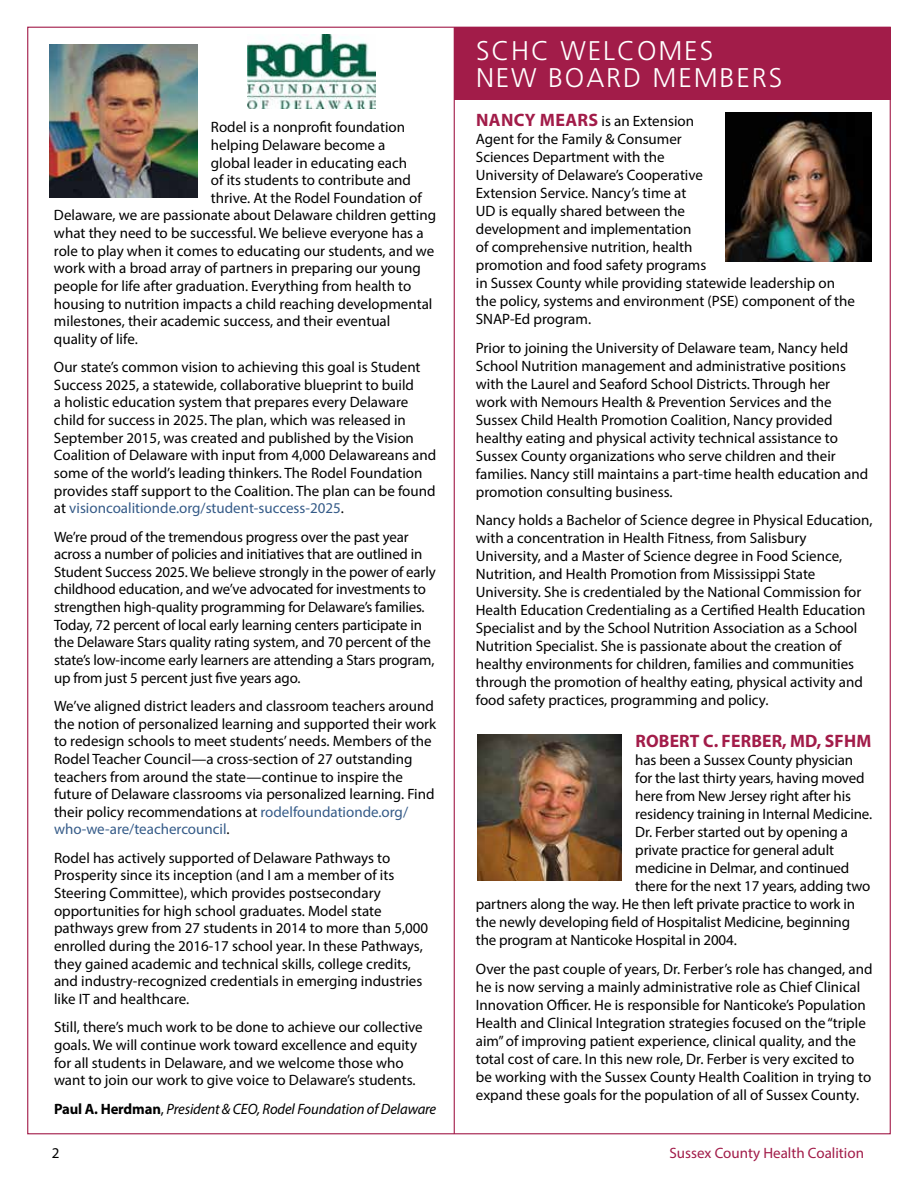
<style>
.page{position:relative;width:918px;height:1188px;background:#fff}
.page>*{position:absolute;margin:0;border:0;box-sizing:border-box;transform-origin:0 0}
.t1{font:300 27px/27px "Frutiger";letter-spacing:.07em;color:#fff}
.t2{font:700 18px "Myriad Pro";letter-spacing:.01em;color:#a21c49}
.t3{font:15px/18px "Myriad Pro";color:#000}
.t4{font:italic 15px "Myriad Pro";letter-spacing:-.01em;color:#000}
.t5{font:15px "Myriad Pro";color:#a21c49}
.s1{color:#355b88}
.s2{font-weight:700;font-style:normal}
.s3{font-style:normal}
.s4{font-weight:700;font-size:18px;color:#a21c49}
</style>
<div class="page">
<div style="left:454px;top:27px;width:437px;height:72px;background:#a21c49"></div>
<hr style="left:454px;top:27px;width:1px;height:1107px;background:#a21c49">
<img style="left:50px;top:44px;width:147px;height:154px">
<img style="left:725px;top:113px;width:146px;height:148px">
<img style="left:477px;top:734px;width:145px;height:147px">
<img style="left:247px;top:34px;width:128px;height:74px">
<p class="t3" style="left:211px;top:118px;width:196px">Rodel is a nonprofit foundation</p>
<p class="t3" style="left:211px;top:136px;width:176px">helping Delaware become a</p>
<p class="t3" style="left:211px;top:153px;width:198px">global leader in educating each</p>
<p class="t3" style="left:211px;top:171px;width:202px">of its students to contribute and</p>
<p class="t3" style="left:211px;top:189px;width:212px">thrive. At the Rodel Foundation of</p>
<p class="t3" style="left:54px;top:206px;width:384px">Delaware, we are passionate about Delaware children getting</p>
<p class="t3" style="left:54px;top:224px;width:371px">what they need to be successful. We believe everyone has a</p>
<p class="t3" style="left:54px;top:241px;width:382px">role to play when it comes to educating our students, and we</p>
<p class="t3" style="left:54px;top:259px;width:368px">work with a broad array of partners in preparing our young</p>
<p class="t3" style="left:54px;top:277px;width:359px">people for life after graduation. Everything from health to</p>
<p class="t3" style="left:54px;top:294px;width:380px">housing to nutrition impacts a child reaching developmental</p>
<p class="t3" style="left:54px;top:312px;width:338px">milestones, their academic success, and their eventual</p>
<p class="t3" style="left:54px;top:330px;width:85px">quality of life.</p>
<p class="t3" style="left:54px;top:358px;width:384px;line-height:17.5px">Our state’s common vision to achieving this goal is Student Success 2025, a statewide, collaborative blueprint to build<br>a holistic education system that prepares every Delaware child for success in 2025. The plan, which was released in September 2015, was created and published by the Vision Coalition of Delaware with input from 4,000 Delawareans and some of the world’s leading thinkers. The Rodel Foundation provides staff support to the Coalition. The plan can be found at <span class="s1">visioncoalitionde.org/student-success-2025</span>.</p>
<p class="t3" style="left:54px;top:528px;width:383px">We’re proud of the tremendous progress over the past year across a number of policies and initiatives that are outlined in Student Success 2025. We believe strongly in the power of early childhood education, and we’ve advocated for investments to strengthen high-quality programming for Delaware’s families.<br>Today, 72 percent of local early learning centers participate in the Delaware Stars quality rating system, and 70 percent of the state’s low-income early learners are attending a Stars program, up from just 5 percent just five years ago.</p>
<p class="t3" style="left:54px;top:697px;width:384px">We’ve aligned district leaders and classroom teachers around the notion of personalized learning and supported their work to redesign schools to meet students’ needs. Members of the Rodel Teacher Council—a cross-section of 27 outstanding teachers from around the state—continue to inspire the future of Delaware classrooms via personalized learning. Find their policy recommendations at <span class="s1">rodelfoundationde.org/ who-we-are/teachercouncil</span>.</p>
<p class="t3" style="left:54px;top:849px;width:376px">Rodel has actively supported of Delaware Pathways to Prosperity since its inception (and I am a member of its Steering Committee), which provides postsecondary opportunities for high school graduates. Model state pathways grew from 27 students in 2014 to more than 5,000 enrolled during the 2016-17 school year. In these Pathways, they gained academic and technical skills, college credits, and industry-recognized credentials in emerging industries like IT and healthcare.</p>
<p class="t3" style="left:54px;top:1018px;width:370px;line-height:17.5px">Still, there’s much work to be done to achieve our collective goals. We will continue work toward excellence and equity for all students in Delaware, and we welcome those who want to join our work to give voice to Delaware’s students.</p>
<p class="t4" style="left:54px;top:1099px;width:384px"><span class="s2">Paul A. Herdman</span><span class="s3">,</span> President &amp; CEO, Rodel Foundation of Delaware</p>
<h1 class="t1" style="left:476px;top:37px;width:308px">SCHC WELCOMES<br>NEW BOARD MEMBERS</h1>
<p class="t3" style="left:476px;top:112px;width:381px"><span class="s4">NANCY MEARS</span> is an Extension<br>Agent for the Family &amp; Consumer<br>Sciences Department with the<br>University of Delaware’s Cooperative<br>Extension Service. Nancy’s time at<br>UD is equally shared between the<br>development and implementation<br>of comprehensive nutrition, health<br>promotion and food safety programs<br>in Sussex County while providing statewide leadership on the policy, systems and environment (PSE) component of the SNAP-Ed program.</p>
<p class="t3" style="left:476px;top:338px;width:394px">Prior to joining the University of Delaware team, Nancy held School Nutrition management and administrative positions with the Laurel and Seaford School Districts. Through her<br>work with Nemours Health &amp; Prevention Services and the Sussex Child Health Promotion Coalition, Nancy provided healthy eating and physical activity technical assistance to Sussex County organizations who serve children and their families. Nancy still maintains a part-time health education and promotion consulting business.</p>
<p class="t3" style="left:476px;top:511px;width:398px">Nancy holds a Bachelor of Science degree in Physical Education, with a concentration in Health Fitness, from Salisbury University, and a Master of Science degree in Food Science, Nutrition, and Health Promotion from Mississippi State University. She is credentialed by the National Commission for Health Education Credentialing as a Certified Health Education Specialist and by the School Nutrition Association as a School Nutrition Specialist. She is passionate about the creation of healthy environments for children, families and communities through the promotion of healthy eating, physical activity and food safety practices, programming and policy.</p>
<p class="t2" style="left:635px;top:729px;width:237px">ROBERT C. FERBER, MD, SFHM</p>
<p class="t3" style="left:635px;top:751px;width:219px">has been a Sussex County physician</p>
<p class="t3" style="left:635px;top:769px;width:231px">for the last thirty years, having moved</p>
<p class="t3" style="left:635px;top:787px;width:217px">here from New Jersey right after his</p>
<p class="t3" style="left:635px;top:805px;width:238px">residency training in Internal Medicine.</p>
<p class="t3" style="left:635px;top:823px;width:214px">Dr. Ferber started out by opening a</p>
<p class="t3" style="left:635px;top:841px;width:200px">private practice for general adult</p>
<p class="t3" style="left:635px;top:859px;width:216px">medicine in Delmar, and continued</p>
<p class="t3" style="left:635px;top:877px;width:237px">there for the next 17 years, adding two</p>
<p class="t3" style="left:476px;top:895px;width:381px">partners along the way. He then left private practice to work in</p>
<p class="t3" style="left:476px;top:913px;width:376px">the newly developing field of Hospitalist Medicine, beginning</p>
<p class="t3" style="left:476px;top:931px;width:262px">the program at Nanticoke Hospital in 2004.</p>
<p class="t3" style="left:476px;top:960px;width:398px">Over the past couple of years, Dr. Ferber’s role has changed, and he is now serving a mainly administrative role as Chief Clinical Innovation Officer. He is responsible for Nanticoke’s Population Health and Clinical Integration strategies focused on the “triple aim” of improving patient experience, clinical quality, and the total cost of care. In this new role, Dr. Ferber is very excited to be working with the Sussex County Health Coalition in trying to expand these goals for the population of all of Sussex County.</p>
<p class="t3" style="left:52px;top:1144px;width:9px">2</p>
<p class="t5" style="left:670px;top:1143px;width:196px">Sussex County Health Coalition</p>
</div>
